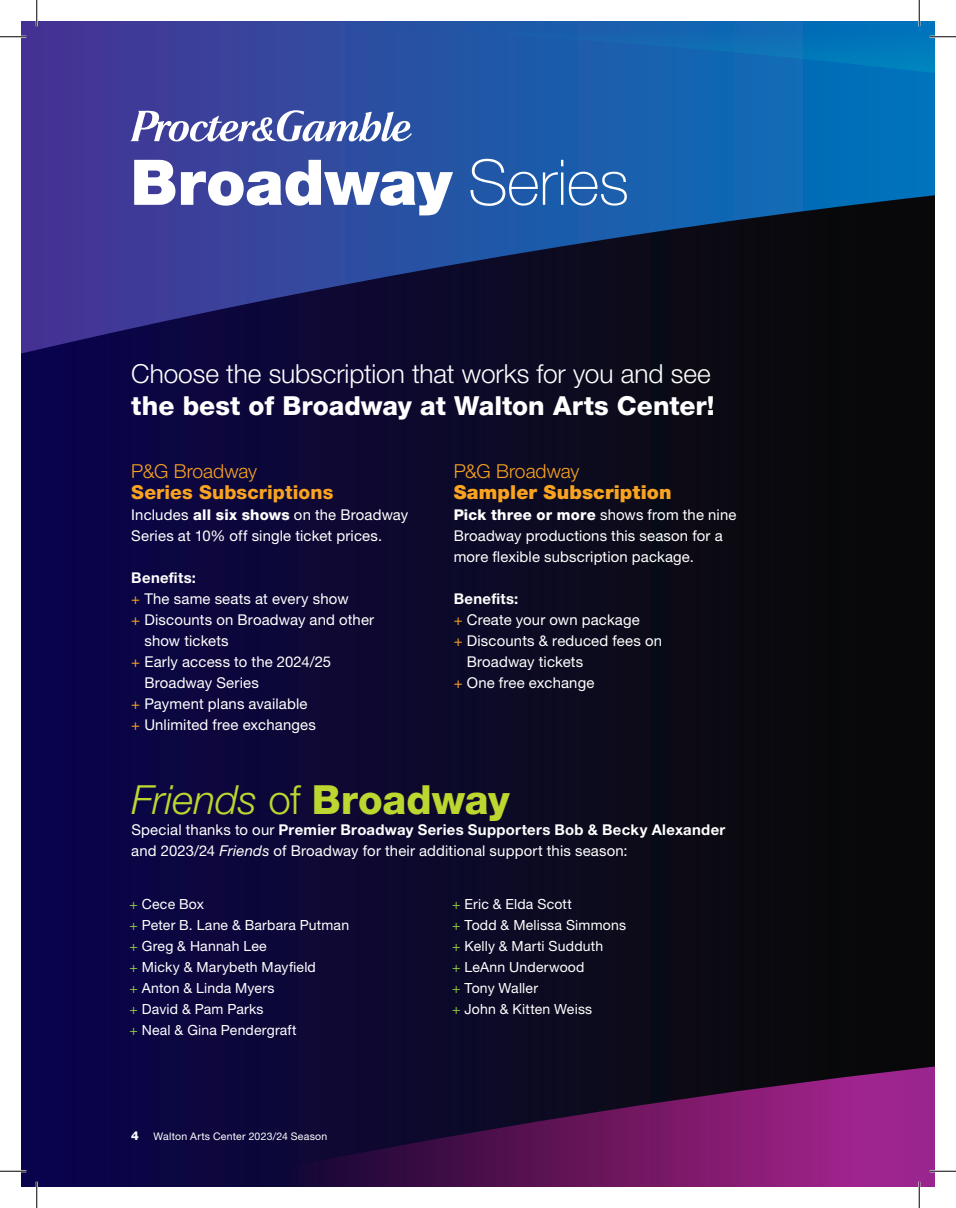
<style>
.page{position:relative;width:956px;height:1208px;background:#fff}
.page>*{position:absolute;margin:0;border:0;box-sizing:border-box;transform-origin:0 0}
.t1{font:900 63px "Helvetica Neue LT Pro";letter-spacing:-.005em;color:#fff}
.t2{font:800 40.25px "Helvetica Neue LT Pro";color:#bed630}
.t3{font:300 26.25px "Helvetica Neue LT Pro";letter-spacing:-.005em;color:#fff}
.t4{font:800 26.25px "Helvetica Neue LT Pro";color:#fff}
.t5{font:300 19.25px "Helvetica Neue LT Pro";letter-spacing:-.005em;color:#f9a320}
.t6{font:800 19.25px "Helvetica Neue LT Pro";letter-spacing:.005em;color:#f9a320}
.t7{font:900 19.25px "Helvetica Neue LT Pro";letter-spacing:.005em;color:#f9a320}
.t8{font:14.88px/21px "Helvetica Neue LT Pro";letter-spacing:.01em;color:#fff}
.t9{font:700 14.88px "Helvetica Neue LT Pro";letter-spacing:.02em;color:#fff}
.t10{font:14px/21px "Helvetica Neue LT Pro";letter-spacing:.015em;color:#fff}
.t11{font:800 12.25px "Helvetica Neue LT Pro";color:#fff}
.t12{font:10.5px "Helvetica Neue LT Pro";letter-spacing:.025em;color:#fff}
.s1{font-weight:100}
.s2{font-weight:800}
.s3{color:#f9a320}
.s4{font-weight:300;font-style:italic}
.s5{font-weight:300}
.s6{font-weight:700}
.s7{font-style:italic}
.s8{color:#8bc63e}
</style>
<div class="page">
<div style="left:21px;top:21px;width:913px;height:1165px;background:linear-gradient(to right,#0c054d,#0a0b04)"></div>
<svg style="left:21px;top:21px;width:913px;height:332px;background:#202055"></svg>
<svg style="left:190px;top:1017px;width:744px;height:169px;background:#320e40"></svg>
<svg style="left:139px;top:21px;width:795px;height:207px;background:#1d57a5"></svg>
<svg style="left:130px;top:109px;width:282px;height:34px"></svg>
<hr style="left:0;top:36px;width:26px;height:2px;background:#fff">
<hr style="left:929px;top:36px;width:27px;height:2px;background:#fff">
<hr style="left:0;top:1170px;width:26px;height:2px;background:#fff">
<hr style="left:929px;top:1170px;width:27px;height:2px;background:#fff">
<hr style="left:36px;top:0;width:2px;height:26px;background:#fff">
<hr style="left:36px;top:1181px;width:2px;height:27px;background:#fff">
<hr style="left:918px;top:0;width:2px;height:26px;background:#fff">
<hr style="left:918px;top:1181px;width:2px;height:27px;background:#fff">
<svg style="left:0;top:36px;width:26px;height:1px"></svg>
<svg style="left:929px;top:36px;width:27px;height:1px"></svg>
<svg style="left:0;top:1170px;width:26px;height:1px"></svg>
<svg style="left:929px;top:1170px;width:27px;height:1px"></svg>
<svg style="left:36px;top:0;width:1px;height:26px"></svg>
<svg style="left:36px;top:1181px;width:1px;height:27px"></svg>
<svg style="left:918px;top:0;width:1px;height:26px"></svg>
<svg style="left:918px;top:1181px;width:1px;height:27px"></svg>
<h1 class="t1" style="left:131px;top:144px;width:500px">Broadway <span class="s1">Series</span></h1>
<h3 class="t3" style="left:131px;top:358px;width:581px">Choose the subscription that works for you and see</h3>
<h3 class="t4" style="left:131px;top:390px;width:584px">the best of Broadway at Walton Arts Center!</h3>
<p class="t5" style="left:131px;top:459px;width:127px">P&amp;G Broadway</p>
<p class="t6" style="left:131px;top:480px;width:204px">Series Subscriptions</p>
<p class="t8" style="left:131px;top:504px;width:278px">Includes <span class="s2">all six shows</span> on the Broadway<br>Series at 10% off single ticket prices.</p>
<p class="t9" style="left:131px;top:568px;width:66px">Benefits:</p>
<p class="t8" style="left:131px;top:588px;width:219px"><span class="s3">+</span> The same seats at every show</p>
<p class="t8" style="left:131px;top:609px;width:244px"><span class="s3">+</span> Discounts on Broadway and other</p>
<p class="t8" style="left:144px;top:630px;width:86px">show tickets</p>
<p class="t8" style="left:131px;top:651px;width:201px"><span class="s3">+</span> Early access to the 2024/25</p>
<p class="t8" style="left:144px;top:672px;width:116px">Broadway Series</p>
<p class="t8" style="left:131px;top:693px;width:178px"><span class="s3">+</span> Payment plans available</p>
<p class="t8" style="left:131px;top:714px;width:186px"><span class="s3">+</span> Unlimited free exchanges</p>
<p class="t5" style="left:453px;top:459px;width:127px">P&amp;G Broadway</p>
<p class="t7" style="left:453px;top:480px;width:219px">Sampler Subscription</p>
<p class="t8" style="left:453px;top:504px;width:284px"><span class="s2">Pick three or more</span> shows from the nine<br>Broadway productions this season for a more flexible subscription package.</p>
<p class="t9" style="left:453px;top:589px;width:66px">Benefits:</p>
<p class="t8" style="left:453px;top:609px;width:187px"><span class="s3">+</span> Create your own package</p>
<p class="t8" style="left:453px;top:630px;width:210px"><span class="s3">+</span> Discounts &amp; reduced fees on</p>
<p class="t8" style="left:467px;top:651px;width:118px">Broadway tickets</p>
<p class="t8" style="left:453px;top:672px;width:142px"><span class="s3">+</span> One free exchange</p>
<h2 class="t2" style="left:132px;top:776px;width:380px"><span class="s4">Friends</span> <span class="s5">of</span> Broadway</h2>
<p class="t8" style="left:131px;top:819px;width:595px">Special thanks to our <span class="s6">Premier Broadway Series Supporters Bob &amp; Becky Alexander </span>and 2023/24 <span class="s7">Friends</span> of Broadway for their additional support this season:</p>
<p class="t10" style="left:129px;top:892px;width:221px"><span class="s8">+</span> Cece Box<br><span class="s8">+</span> Peter B. Lane &amp; Barbara Putman <span class="s8">+</span> Greg &amp; Hannah Lee<br><span class="s8">+</span> Micky &amp; Marybeth Mayfield<br><span class="s8">+</span> Anton &amp; Linda Myers<br><span class="s8">+</span> David &amp; Pam Parks<br><span class="s8">+</span> Neal &amp; Gina Pendergraft</p>
<p class="t10" style="left:452px;top:892px;width:175px"><span class="s8">+</span> Eric &amp; Elda Scott<br><span class="s8">+</span> Todd &amp; Melissa Simmons <span class="s8">+</span> Kelly &amp; Marti Sudduth<br><span class="s8">+</span> LeAnn Underwood<br><span class="s8">+</span> Tony Waller<br><span class="s8">+</span> John &amp; Kitten Weiss</p>
<p class="t11" style="left:131px;top:1128px;width:9px">4</p>
<p class="t12" style="left:154px;top:1129px;width:175px">Walton Arts Center 2023/24 Season</p>
</div>
